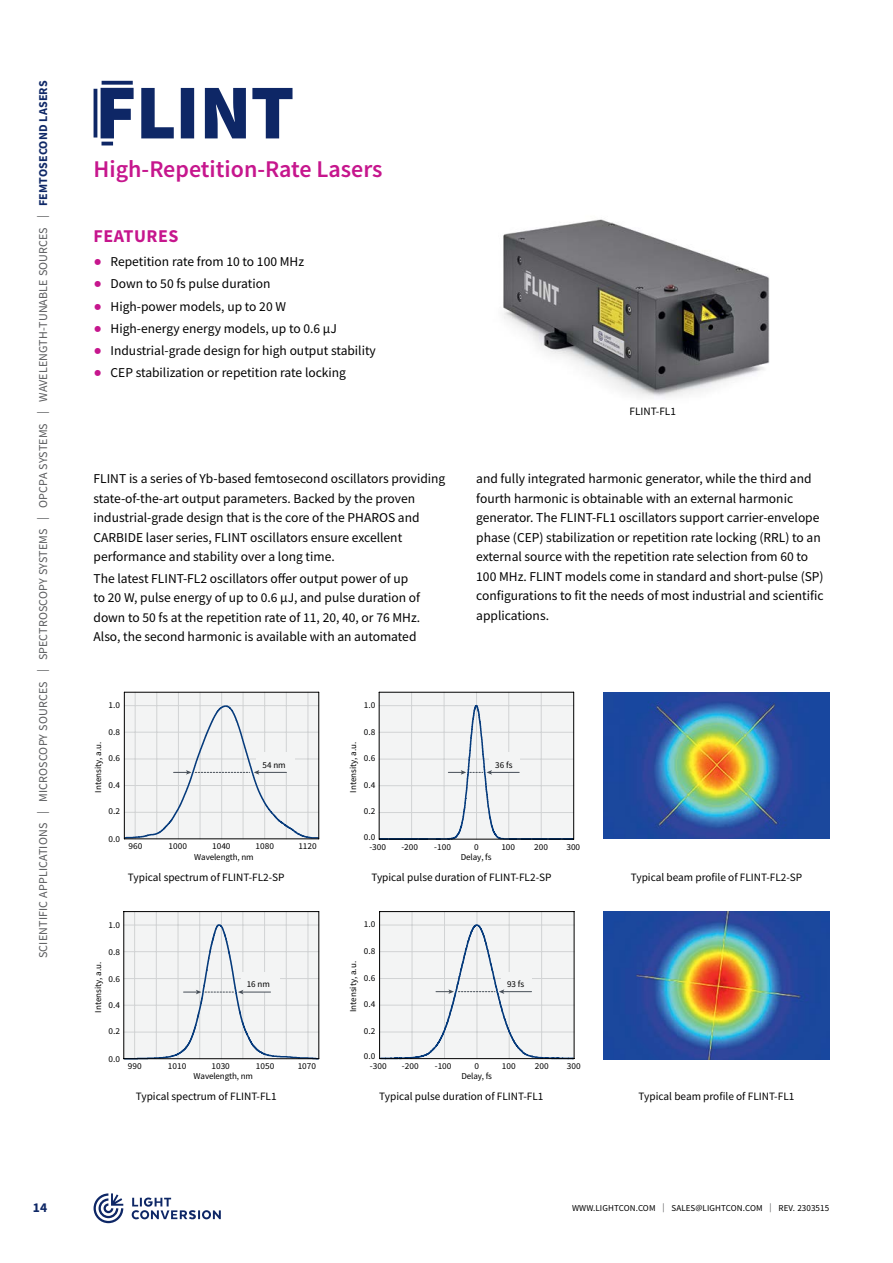
<style>
.page{position:relative;width:893px;height:1263px;background:#fff}
.page>*{position:absolute;margin:0;border:0;box-sizing:border-box;transform-origin:0 0}
.t1{font:600 24px "Source Sans Pro";color:#c6168d}
.t2{font:700 18px "Source Sans Pro";letter-spacing:.03em;color:#c6168d}
.t3{font:13.5px/19.5px "Source Sans Pro";color:#000}
.t4{font:700 13.5px "Source Sans Pro";color:#0e2766}
.t5{font:12px "Source Sans Pro";letter-spacing:.01em;color:#58595b}
.t6{font:11.25px "Source Sans Pro";color:#000}
.t7{font:9px "Source Sans Pro";color:#000}
.s1{font-weight:700;color:#0e2766}
.s2{color:#58595b}
</style>
<div class="page">
<svg style="left:94px;top:1193px;width:29px;height:30px"></svg>
<svg style="left:132px;top:1197px;width:89px;height:22px"></svg>
<img style="left:503px;top:219px;width:267px;height:179px">
<svg style="left:94px;top:81px;width:198px;height:64px"></svg>
<div style="left:124px;top:911px;width:195px;height:148px;background:#f3f4f4"></div>
<hr style="left:134px;top:911px;width:1px;height:148px;background:#d1d3d4">
<hr style="left:156px;top:911px;width:1px;height:148px;background:#d1d3d4">
<hr style="left:178px;top:911px;width:1px;height:148px;background:#d1d3d4">
<hr style="left:199px;top:911px;width:1px;height:148px;background:#d1d3d4">
<hr style="left:221px;top:911px;width:1px;height:148px;background:#d1d3d4">
<hr style="left:243px;top:911px;width:1px;height:148px;background:#d1d3d4">
<hr style="left:264px;top:911px;width:1px;height:148px;background:#d1d3d4">
<hr style="left:286px;top:911px;width:1px;height:148px;background:#d1d3d4">
<hr style="left:308px;top:911px;width:1px;height:148px;background:#d1d3d4">
<hr style="left:124px;top:911px;width:195px;height:1px;background:#000">
<hr style="left:124px;top:911px;width:1px;height:148px;background:#000">
<hr style="left:319px;top:911px;width:1px;height:148px;background:#000">
<svg style="left:123px;top:923px;width:196px;height:137px"></svg>
<div style="left:124px;top:692px;width:195px;height:147px;background:#f3f4f4"></div>
<hr style="left:135px;top:692px;width:1px;height:147px;background:#d1d3d4">
<hr style="left:157px;top:692px;width:1px;height:147px;background:#d1d3d4">
<hr style="left:178px;top:692px;width:1px;height:147px;background:#d1d3d4">
<hr style="left:200px;top:692px;width:1px;height:147px;background:#d1d3d4">
<hr style="left:221px;top:692px;width:1px;height:147px;background:#d1d3d4">
<hr style="left:243px;top:692px;width:1px;height:147px;background:#d1d3d4">
<hr style="left:264px;top:692px;width:1px;height:147px;background:#d1d3d4">
<hr style="left:286px;top:692px;width:1px;height:147px;background:#d1d3d4">
<hr style="left:308px;top:692px;width:1px;height:147px;background:#d1d3d4">
<hr style="left:124px;top:692px;width:195px;height:1px;background:#000">
<hr style="left:124px;top:692px;width:1px;height:147px;background:#000">
<hr style="left:318px;top:692px;width:1px;height:147px;background:#000">
<svg style="left:123px;top:705px;width:196px;height:134px"></svg>
<div style="left:379px;top:692px;width:195px;height:147px;background:#f3f4f4"></div>
<hr style="left:411px;top:692px;width:1px;height:147px;background:#d1d3d4">
<hr style="left:444px;top:692px;width:1px;height:147px;background:#d1d3d4">
<hr style="left:476px;top:692px;width:1px;height:147px;background:#d1d3d4">
<hr style="left:508px;top:692px;width:1px;height:147px;background:#d1d3d4">
<hr style="left:541px;top:692px;width:1px;height:147px;background:#d1d3d4">
<hr style="left:379px;top:692px;width:195px;height:1px;background:#000">
<hr style="left:379px;top:692px;width:1px;height:147px;background:#000">
<hr style="left:573px;top:692px;width:1px;height:147px;background:#000">
<svg style="left:378px;top:704px;width:196px;height:136px"></svg>
<div style="left:380px;top:911px;width:194px;height:148px;background:#f3f4f4"></div>
<hr style="left:412px;top:911px;width:1px;height:147px;background:#d1d3d4">
<hr style="left:444px;top:911px;width:1px;height:147px;background:#d1d3d4">
<hr style="left:477px;top:911px;width:1px;height:147px;background:#d1d3d4">
<hr style="left:509px;top:911px;width:1px;height:147px;background:#d1d3d4">
<hr style="left:541px;top:911px;width:1px;height:147px;background:#d1d3d4">
<hr style="left:380px;top:911px;width:194px;height:1px;background:#000">
<hr style="left:379px;top:911px;width:1px;height:147px;background:#000">
<hr style="left:574px;top:911px;width:1px;height:147px;background:#000">
<svg style="left:379px;top:923px;width:196px;height:137px"></svg>
<img style="left:604px;top:912px;width:225px;height:147px">
<img style="left:604px;top:692px;width:225px;height:146px">
<p class="t5" style="left:36px;top:958px;width:879px;rotate:-90deg">SCIENTIFIC APPLICATIONS | MICROSCOPY SOURCES | SPECTROSCOPY SYSTEMS | OPCPA SYSTEMS | WAVELENGTH-TUNABLE SOURCES | <span class="s1">FEMTOSECOND LASERS</span></p>
<h1 class="t1" style="left:94px;top:154px;width:291px">High-Repetition-Rate Lasers</h1>
<h2 class="t2" style="left:94px;top:224px;width:86px">FEATURES</h2>
<p class="t3" style="left:111px;top:250px;width:267px;line-height:22.2px">Repetition rate from 10 to 100 MHz<br>Down to 50 fs pulse duration<br>High-power models, up to 20 W<br>High-energy energy models, up to 0.6 µJ Industrial-grade design for high output stability CEP stabilization or repetition rate locking</p>
<p class="t3" style="left:94px;top:469px;width:353px">FLINT is a series of Yb-based femtosecond oscillators providing state-of-the-art output parameters. Backed by the proven industrial-grade design that is the core of the PHAROS and CARBIDE laser series, FLINT oscillators ensure excellent performance and stability over a long time.</p>
<p class="t3" style="left:94px;top:568px;width:328px">The latest FLINT-FL2 oscillators offer output power of up to 20 W, pulse energy of up to 0.6 µJ, and pulse duration of down to 50 fs at the repetition rate of 11, 20, 40, or 76 MHz.<br>Also, the second harmonic is available with an automated</p>
<p class="t7" style="left:109px;top:699px;width:13px">1.0</p>
<p class="t7" style="left:364px;top:699px;width:13px">1.0</p>
<p class="t7" style="left:109px;top:726px;width:13px">0.8</p>
<p class="t7" style="left:364px;top:726px;width:13px">0.8</p>
<p class="t7" style="left:92px;top:792px;width:52px;rotate:-90deg">Intensity, a.u.</p>
<p class="t7" style="left:109px;top:752px;width:13px">0.6</p>
<p class="t7" style="left:109px;top:779px;width:13px">0.4</p>
<p class="t7" style="left:263px;top:758px;width:25px">54 nm</p>
<p class="t7" style="left:347px;top:792px;width:52px;rotate:-90deg">Intensity, a.u.</p>
<p class="t7" style="left:364px;top:752px;width:13px">0.6</p>
<p class="t7" style="left:364px;top:779px;width:13px">0.4</p>
<p class="t7" style="left:109px;top:805px;width:13px">0.2</p>
<p class="t7" style="left:364px;top:805px;width:13px">0.2</p>
<p class="t6" style="left:629px;top:404px;width:48px">FLINT-FL1</p>
<p class="t3" style="left:476px;top:469px;width:349px">and fully integrated harmonic generator, while the third and fourth harmonic is obtainable with an external harmonic generator. The FLINT-FL1 oscillators support carrier-envelope phase (CEP) stabilization or repetition rate locking (RRL) to an external source with the repetition rate selection from 60 to 100 MHz. FLINT models come in standard and short-pulse (SP) configurations to fit the needs of most industrial and scientific applications.</p>
<p class="t7" style="left:495px;top:758px;width:19px">36 fs</p>
<p class="t7" style="left:109px;top:832px;width:13px">0.0</p>
<p class="t7" style="left:129px;top:840px;width:15px">960</p>
<p class="t7" style="left:169px;top:840px;width:20px">1000</p>
<p class="t7" style="left:212px;top:840px;width:20px">1040</p>
<p class="t7" style="left:256px;top:840px;width:20px">1080</p>
<p class="t7" style="left:298px;top:840px;width:20px">1120</p>
<p class="t7" style="left:194px;top:850px;width:61px">Wavelength, nm</p>
<p class="t7" style="left:364px;top:831px;width:13px">0.0</p>
<p class="t7" style="left:369px;top:841px;width:18px">-300</p>
<p class="t7" style="left:474px;top:841px;width:6px">0</p>
<p class="t7" style="left:401px;top:841px;width:18px">-200</p>
<p class="t7" style="left:434px;top:841px;width:18px">-100</p>
<p class="t7" style="left:501px;top:841px;width:15px">100</p>
<p class="t7" style="left:534px;top:841px;width:15px">200</p>
<p class="t7" style="left:566px;top:841px;width:15px">300</p>
<p class="t7" style="left:461px;top:851px;width:32px">Delay, fs</p>
<p class="t6" style="left:128px;top:870px;width:158px">Typical spectrum of FLINT-FL2-SP</p>
<p class="t6" style="left:371px;top:870px;width:181px">Typical pulse duration of FLINT-FL2-SP</p>
<p class="t6" style="left:631px;top:870px;width:173px">Typical beam profile of FLINT-FL2-SP</p>
<p class="t7" style="left:109px;top:919px;width:13px">1.0</p>
<p class="t7" style="left:364px;top:918px;width:13px">1.0</p>
<p class="t7" style="left:109px;top:946px;width:13px">0.8</p>
<p class="t7" style="left:364px;top:945px;width:13px">0.8</p>
<p class="t7" style="left:92px;top:1012px;width:52px;rotate:-90deg">Intensity, a.u.</p>
<p class="t7" style="left:109px;top:972px;width:13px">0.6</p>
<p class="t7" style="left:109px;top:999px;width:13px">0.4</p>
<p class="t7" style="left:247px;top:978px;width:25px">16 nm</p>
<p class="t7" style="left:347px;top:1012px;width:52px;rotate:-90deg">Intensity, a.u.</p>
<p class="t7" style="left:364px;top:972px;width:13px">0.6</p>
<p class="t7" style="left:364px;top:998px;width:13px">0.4</p>
<p class="t7" style="left:507px;top:978px;width:19px">93 fs</p>
<p class="t7" style="left:109px;top:1025px;width:13px">0.2</p>
<p class="t7" style="left:364px;top:1025px;width:13px">0.2</p>
<p class="t7" style="left:109px;top:1052px;width:13px">0.0</p>
<p class="t7" style="left:128px;top:1060px;width:15px">990</p>
<p class="t7" style="left:168px;top:1060px;width:20px">1010</p>
<p class="t7" style="left:211px;top:1060px;width:20px">1030</p>
<p class="t7" style="left:256px;top:1060px;width:20px">1050</p>
<p class="t7" style="left:298px;top:1060px;width:20px">1070</p>
<p class="t7" style="left:364px;top:1050px;width:13px">0.0</p>
<p class="t7" style="left:370px;top:1060px;width:18px">-300</p>
<p class="t7" style="left:475px;top:1060px;width:6px">0</p>
<p class="t7" style="left:402px;top:1060px;width:18px">-200</p>
<p class="t7" style="left:435px;top:1060px;width:18px">-100</p>
<p class="t7" style="left:502px;top:1060px;width:15px">100</p>
<p class="t7" style="left:535px;top:1060px;width:15px">200</p>
<p class="t7" style="left:567px;top:1060px;width:15px">300</p>
<p class="t7" style="left:194px;top:1070px;width:61px">Wavelength, nm</p>
<p class="t7" style="left:461px;top:1070px;width:32px">Delay, fs</p>
<p class="t6" style="left:136px;top:1089px;width:142px">Typical spectrum of FLINT-FL1</p>
<p class="t6" style="left:379px;top:1089px;width:166px">Typical pulse duration of FLINT-FL1</p>
<p class="t6" style="left:639px;top:1089px;width:157px">Typical beam profile of FLINT-FL1</p>
<p class="t4" style="left:33px;top:1198px;width:16px">14</p>
<p class="t7" style="left:779px;top:1203px;width:52px">REV. 2303515</p>
<p class="t7" style="left:572px;top:1203px;width:201px">WWW.LIGHTCON.COM <span class="s2">|</span> SALES@LIGHTCON.COM <span class="s2">|</span></p>
</div>
